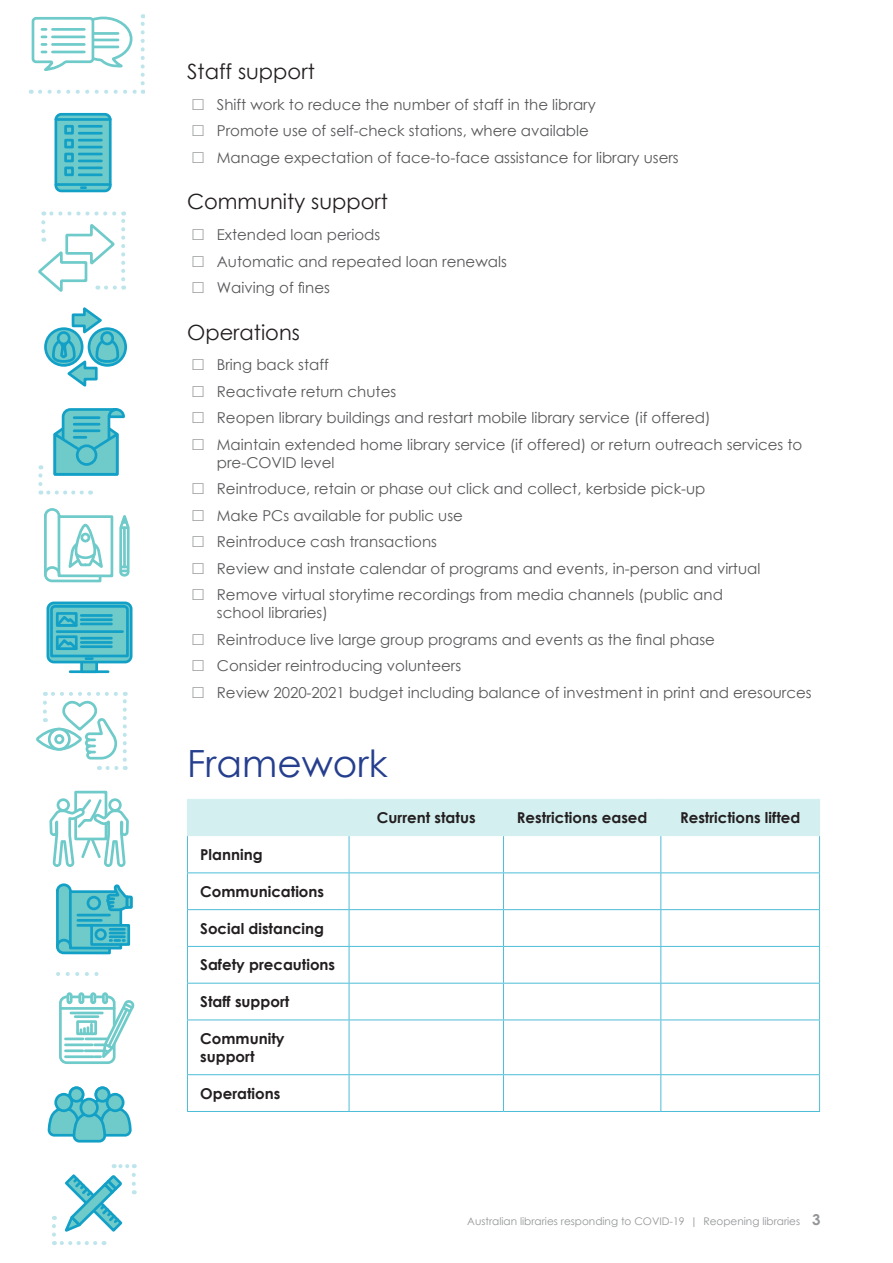
<style>
.page{position:relative;width:893px;height:1263px;background:#fff}
.page>*{position:absolute;margin:0;border:0;box-sizing:border-box;transform-origin:0 0}
.Heading_1{font:37.5px "Century Gothic";color:#253f8e}
.Heading_3{font:21px "Century Gothic";color:#231f20}
.t1{font:15px/18px "Century Gothic";color:#57585a}
.Body{font:700 15px/18px "Century Gothic";color:#231f20}
.t2{font:10.5px "Century Gothic";color:#939598}
.s1{font-weight:700;font-size:15px}
</style>
<div class="page">
<hr style="left:70px;top:670px;width:38px;height:3px;background:#13a0c6">
<svg style="left:80px;top:663px;width:18px;height:8px"></svg>
<div style="left:47px;top:601px;width:86px;height:62px;border:3px solid #13a0c6;border-radius:6px"></div>
<svg style="left:49px;top:604px;width:81px;height:56px;background:#48b8c8"></svg>
<div style="left:74px;top:791px;width:33px;height:49px;background:#fff;border:3px solid #6fcaca"></div>
<svg style="left:30px;top:14px;width:115px;height:569px"></svg>
<svg style="left:36px;top:692px;width:91px;height:78px"></svg>
<svg style="left:47px;top:797px;width:88px;height:346px"></svg>
<svg style="left:54px;top:1241px;width:41px;height:4px"></svg>
<svg style="left:52px;top:1216px;width:4px;height:19px"></svg>
<svg style="left:65px;top:1164px;width:71px;height:68px"></svg>
<div style="left:188px;top:800px;width:631px;height:36px;background:#d4eff0"></div>
<hr style="left:187px;top:836px;width:1px;height:36px;background:#4dbdd8">
<hr style="left:349px;top:836px;width:1px;height:36px;background:#4dbdd8">
<hr style="left:503px;top:836px;width:1px;height:36px;background:#4dbdd8">
<hr style="left:660px;top:836px;width:1px;height:36px;background:#4dbdd8">
<hr style="left:819px;top:836px;width:1px;height:36px;background:#4dbdd8">
<hr style="left:187px;top:872px;width:162px;height:1px;background:#4dbdd8">
<hr style="left:187px;top:873px;width:1px;height:36px;background:#4dbdd8">
<hr style="left:349px;top:872px;width:154px;height:1px;background:#4dbdd8">
<hr style="left:349px;top:873px;width:1px;height:36px;background:#4dbdd8">
<hr style="left:503px;top:872px;width:158px;height:1px;background:#4dbdd8">
<hr style="left:503px;top:873px;width:1px;height:36px;background:#4dbdd8">
<hr style="left:661px;top:872px;width:159px;height:1px;background:#4dbdd8">
<hr style="left:660px;top:873px;width:1px;height:36px;background:#4dbdd8">
<hr style="left:819px;top:873px;width:1px;height:36px;background:#4dbdd8">
<hr style="left:187px;top:909px;width:162px;height:1px;background:#4dbdd8">
<hr style="left:187px;top:910px;width:1px;height:36px;background:#4dbdd8">
<hr style="left:349px;top:909px;width:154px;height:1px;background:#4dbdd8">
<hr style="left:349px;top:910px;width:1px;height:36px;background:#4dbdd8">
<hr style="left:503px;top:909px;width:158px;height:1px;background:#4dbdd8">
<hr style="left:503px;top:910px;width:1px;height:36px;background:#4dbdd8">
<hr style="left:661px;top:909px;width:159px;height:1px;background:#4dbdd8">
<hr style="left:660px;top:910px;width:1px;height:36px;background:#4dbdd8">
<hr style="left:819px;top:910px;width:1px;height:36px;background:#4dbdd8">
<hr style="left:187px;top:946px;width:162px;height:1px;background:#4dbdd8">
<hr style="left:187px;top:947px;width:1px;height:36px;background:#4dbdd8">
<hr style="left:349px;top:946px;width:154px;height:1px;background:#4dbdd8">
<hr style="left:349px;top:947px;width:1px;height:36px;background:#4dbdd8">
<hr style="left:503px;top:946px;width:158px;height:1px;background:#4dbdd8">
<hr style="left:503px;top:947px;width:1px;height:36px;background:#4dbdd8">
<hr style="left:661px;top:946px;width:159px;height:1px;background:#4dbdd8">
<hr style="left:660px;top:947px;width:1px;height:36px;background:#4dbdd8">
<hr style="left:819px;top:947px;width:1px;height:36px;background:#4dbdd8">
<hr style="left:187px;top:983px;width:162px;height:1px;background:#4dbdd8">
<hr style="left:187px;top:983px;width:1px;height:36px;background:#4dbdd8">
<hr style="left:349px;top:983px;width:154px;height:1px;background:#4dbdd8">
<hr style="left:349px;top:983px;width:1px;height:36px;background:#4dbdd8">
<hr style="left:503px;top:983px;width:158px;height:1px;background:#4dbdd8">
<hr style="left:503px;top:983px;width:1px;height:36px;background:#4dbdd8">
<hr style="left:661px;top:983px;width:159px;height:1px;background:#4dbdd8">
<hr style="left:660px;top:983px;width:1px;height:36px;background:#4dbdd8">
<hr style="left:819px;top:983px;width:1px;height:36px;background:#4dbdd8">
<hr style="left:187px;top:1019px;width:162px;height:1px;background:#4dbdd8">
<hr style="left:187px;top:1020px;width:1px;height:54px;background:#4dbdd8">
<hr style="left:349px;top:1019px;width:154px;height:1px;background:#4dbdd8">
<hr style="left:349px;top:1020px;width:1px;height:54px;background:#4dbdd8">
<hr style="left:503px;top:1019px;width:158px;height:1px;background:#4dbdd8">
<hr style="left:503px;top:1020px;width:1px;height:54px;background:#4dbdd8">
<hr style="left:661px;top:1019px;width:159px;height:1px;background:#4dbdd8">
<hr style="left:660px;top:1020px;width:1px;height:54px;background:#4dbdd8">
<hr style="left:819px;top:1020px;width:1px;height:54px;background:#4dbdd8">
<hr style="left:187px;top:1074px;width:162px;height:1px;background:#4dbdd8">
<hr style="left:187px;top:1075px;width:1px;height:36px;background:#4dbdd8">
<hr style="left:349px;top:1074px;width:154px;height:1px;background:#4dbdd8">
<hr style="left:349px;top:1075px;width:1px;height:36px;background:#4dbdd8">
<hr style="left:503px;top:1074px;width:158px;height:1px;background:#4dbdd8">
<hr style="left:503px;top:1075px;width:1px;height:36px;background:#4dbdd8">
<hr style="left:661px;top:1074px;width:159px;height:1px;background:#4dbdd8">
<hr style="left:660px;top:1075px;width:1px;height:36px;background:#4dbdd8">
<hr style="left:819px;top:1075px;width:1px;height:36px;background:#4dbdd8">
<hr style="left:187px;top:1111px;width:162px;height:1px;background:#4dbdd8">
<hr style="left:349px;top:1111px;width:154px;height:1px;background:#4dbdd8">
<hr style="left:503px;top:1111px;width:158px;height:1px;background:#4dbdd8">
<hr style="left:661px;top:1111px;width:159px;height:1px;background:#4dbdd8">
<hr style="left:187px;top:799px;width:162px;height:1px;background:#d4eff0">
<hr style="left:187px;top:800px;width:1px;height:36px;background:#d4eff0">
<hr style="left:349px;top:799px;width:154px;height:1px;background:#d4eff0">
<hr style="left:503px;top:799px;width:158px;height:1px;background:#d4eff0">
<hr style="left:661px;top:799px;width:159px;height:1px;background:#d4eff0">
<hr style="left:819px;top:800px;width:1px;height:36px;background:#d4eff0">
<p class="Heading_3" style="left:187px;top:57px;width:129px">Staff support</p>
<p class="t1" style="left:217px;top:95px;width:380px">Shift work to reduce the number of staff in the library</p>
<p class="t1" style="left:217px;top:122px;width:374px">Promote use of self-check stations, where available</p>
<p class="t1" style="left:217px;top:148px;width:463px">Manage expectation of face-to-face assistance for library users</p>
<p class="Heading_3" style="left:187px;top:187px;width:202px">Community support</p>
<p class="t1" style="left:217px;top:225px;width:165px">Extended loan periods</p>
<p class="t1" style="left:217px;top:252px;width:292px">Automatic and repeated loan renewals</p>
<p class="t1" style="left:217px;top:278px;width:115px">Waiving of fines</p>
<p class="Heading_3" style="left:187px;top:317px;width:114px">Operations</p>
<p class="t1" style="left:217px;top:356px;width:113px">Bring back staff</p>
<p class="t1" style="left:217px;top:382px;width:181px">Reactivate return chutes</p>
<p class="t1" style="left:217px;top:409px;width:495px">Reopen library buildings and restart mobile library service (if offered)</p>
<p class="t1" style="left:217px;top:435px;width:587px">Maintain extended home library service (if offered) or return outreach services to pre-COVID level</p>
<p class="t1" style="left:217px;top:480px;width:490px">Reintroduce, retain or phase out click and collect, kerbside pick-up</p>
<p class="t1" style="left:217px;top:506px;width:248px">Make PCs available for public use</p>
<p class="t1" style="left:217px;top:533px;width:222px">Reintroduce cash transactions</p>
<p class="t1" style="left:217px;top:559px;width:545px">Review and instate calendar of programs and events, in-person and virtual</p>
<p class="t1" style="left:217px;top:586px;width:508px">Remove virtual storytime recordings from media channels (public and school libraries)</p>
<p class="t1" style="left:217px;top:630px;width:500px">Reintroduce live large group programs and events as the final phase</p>
<p class="t1" style="left:217px;top:657px;width:246px">Consider reintroducing volunteers</p>
<p class="t1" style="left:217px;top:683px;width:596px">Review 2020-2021 budget including balance of investment in print and eresources</p>
<p class="Heading_1" style="left:187px;top:737px;width:202px">Framework</p>
<p class="Body" style="left:377px;top:808px;width:100px">Current status</p>
<p class="Body" style="left:517px;top:808px;width:132px">Restrictions eased</p>
<p class="Body" style="left:680px;top:808px;width:122px">Restrictions lifted</p>
<p class="Body" style="left:200px;top:845px;width:64px">Planning</p>
<p class="Body" style="left:200px;top:882px;width:125px">Communications</p>
<p class="Body" style="left:200px;top:918px;width:125px">Social distancing</p>
<p class="Body" style="left:200px;top:955px;width:136px">Safety precautions</p>
<p class="Body" style="left:200px;top:992px;width:91px">Staff support</p>
<p class="Body" style="left:200px;top:1029px;width:86px">Community support</p>
<p class="Body" style="left:200px;top:1083px;width:82px">Operations</p>
<p class="t2" style="left:467px;top:1214px;width:355px">Australian libraries responding to COVID-19 | Reopening libraries <span class="s1">3</span></p>
</div>
